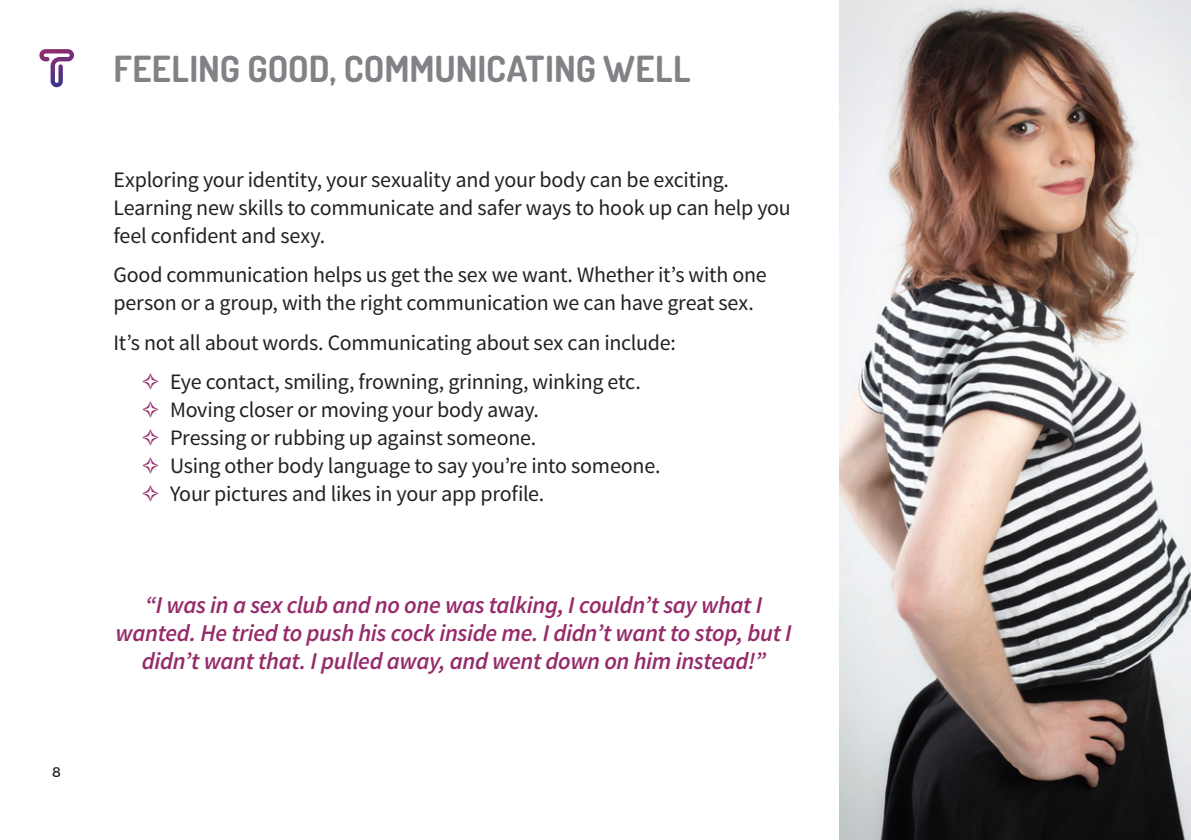
<style>
.page{position:relative;width:1191px;height:840px;background:#fff}
.page>*{position:absolute;margin:0;border:0;box-sizing:border-box;transform-origin:0 0}
.Headline{font:700 36px "Dosis";color:#808285}
.quote{font:italic 600 24px/28px "Source Sans Pro";letter-spacing:-.015em;color:#962b6a;text-align:center}
.Body{font:22px/28px "Source Sans Pro";letter-spacing:-.01em;color:#232020}
._2_column_bullets{font:22px "Source Sans Pro";letter-spacing:-.015em;color:#232020}
.t1{font:14px "Montserrat";color:#232020}
.s1{color:#962b6a}
</style>
<div class="page">
<img style="left:839px;top:0;width:352px;height:839px">
<svg style="left:39px;top:49px;width:35px;height:38px"></svg>
<p class="t1" style="left:52px;top:762px;width:10px">8</p>
<p class="Headline" style="left:113px;top:46px;width:578px">FEELING GOOD, COMMUNICATING WELL</p>
<p class="Body" style="left:113px;top:166px;width:679px">Exploring your identity, your sexuality and your body can be exciting.<br>Learning new skills to communicate and safer ways to hook up can help you feel confident and sexy.</p>
<p class="Body" style="left:113px;top:261px;width:655px">Good communication helps us get the sex we want. Whether it’s with one person or a group, with the right communication we can have great sex.</p>
<p class="Body" style="left:113px;top:328px;width:564px">It’s not all about words. Communicating about sex can include:</p>
<p class="_2_column_bullets" style="left:142px;top:368px;width:500px"><span class="s1">✧</span> Eye contact, smiling, frowning, grinning, winking etc.</p>
<p class="_2_column_bullets" style="left:142px;top:396px;width:399px"><span class="s1">✧</span> Moving closer or moving your body away.</p>
<p class="_2_column_bullets" style="left:142px;top:424px;width:396px"><span class="s1">✧</span> Pressing or rubbing up against someone.</p>
<p class="_2_column_bullets" style="left:142px;top:452px;width:520px"><span class="s1">✧</span> Using other body language to say you’re into someone.</p>
<p class="_2_column_bullets" style="left:142px;top:480px;width:404px"><span class="s1">✧</span> Your pictures and likes in your app profile.</p>
<p class="quote" style="left:116px;top:591px;width:677px">“I was in a sex club and no one was talking, I couldn’t say what I wanted. He tried to push his cock inside me. I didn’t want to stop, but I didn’t want that. I pulled away, and went down on him instead!”</p>
</div>
